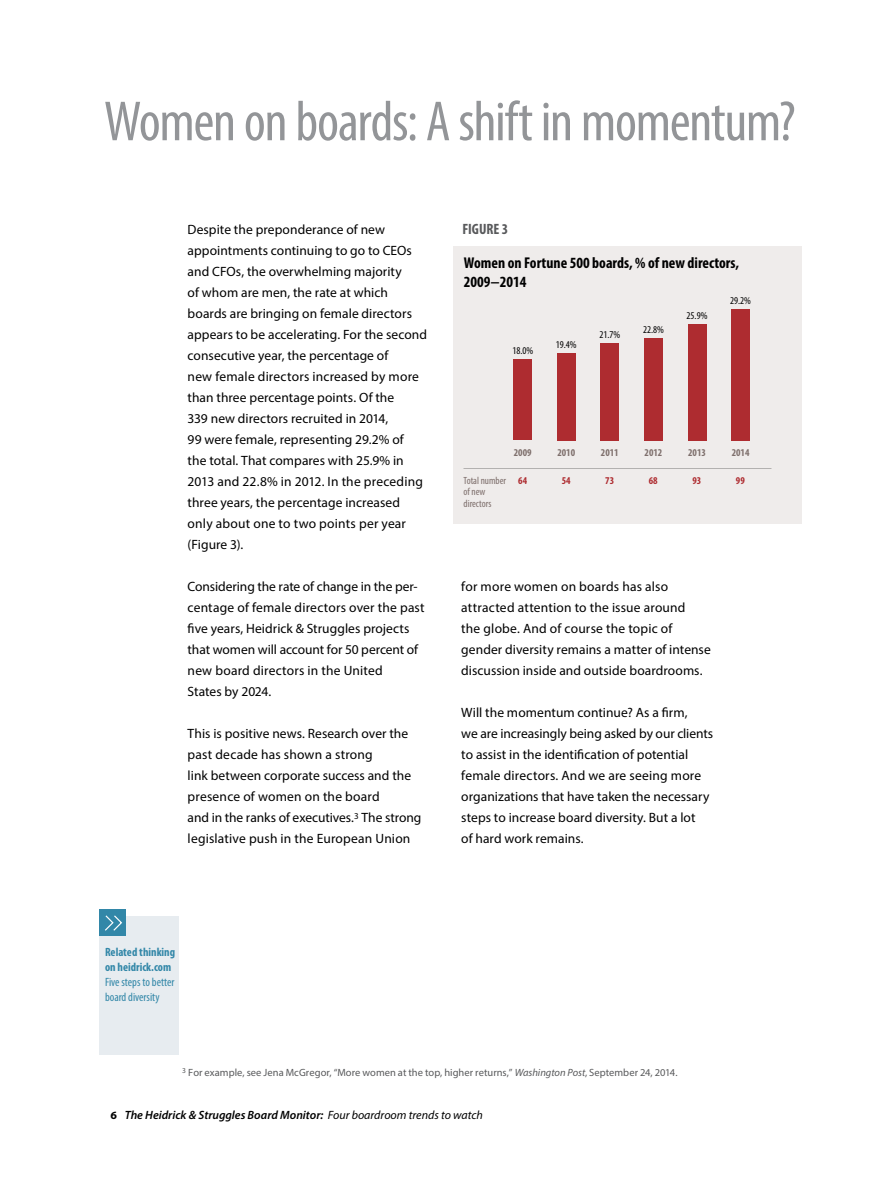
<style>
.page{position:relative;width:893px;height:1188px;background:#fff}
.page>*{position:absolute;margin:0;border:0;box-sizing:border-box;transform-origin:0 0}
.t1{font:condensed 57px "Myriad Pro";letter-spacing:-.02em;color:#939598}
.t2{font:700 condensed 15.6px/18.8px "Myriad Pro";color:#000}
.t3{font:700 condensed 15px "Myriad Pro";color:#58595b}
.t4{font:13.5px/21px "Myriad Pro";letter-spacing:.005em;color:#000}
.t5{font:italic 600 12px "Myriad Pro";color:#000}
.t6{font:condensed 12px/15px "Myriad Pro";color:#3287a8}
.t7{font:700 condensed 12px/15px "Myriad Pro";color:#3287a8}
.t8{font:10.5px "Myriad Pro";letter-spacing:.005em;color:#58595b}
.t9{font:condensed 10.5px "Myriad Pro";color:#000}
.t10{font:condensed 10.5px/11.7px "Myriad Pro";color:#7e6f6c}
.t11{font:700 condensed 10.5px "Myriad Pro";color:#7e6f6c}
.t12{font:700 condensed 10.5px "Myriad Pro";color:#ae2c30}
.s1{font-weight:700;color:#ae2c30}
.s2{font-style:italic}
.s3{font-weight:700;font-style:normal}
.s4{font-weight:400}
</style>
<div class="page">
<div style="left:100px;top:916px;width:79px;height:139px;background:#e7ecf0"></div>
<div style="left:100px;top:910px;width:26px;height:26px;background:#3287a8"></div>
<svg style="left:105px;top:915px;width:17px;height:16px"></svg>
<div style="left:453px;top:246px;width:349px;height:278px;background:#efeceb"></div>
<div style="left:514px;top:360px;width:18px;height:80px;background:#ae2c30"></div>
<div style="left:557px;top:353px;width:18px;height:87px;background:#ae2c30"></div>
<div style="left:601px;top:343px;width:18px;height:97px;background:#ae2c30"></div>
<div style="left:644px;top:338px;width:19px;height:102px;background:#ae2c30"></div>
<div style="left:688px;top:324px;width:18px;height:116px;background:#ae2c30"></div>
<div style="left:731px;top:309px;width:19px;height:131px;background:#ae2c30"></div>
<h1 class="t1" style="left:104px;top:87px;width:693px">Women on boards: A shift in momentum?</h1>
<p class="t4" style="left:188px;top:218px;width:241px">Despite the preponderance of new appointments continuing to go to CEOs and CFOs, the overwhelming majority<br>of whom are men, the rate at which boards are bringing on female directors appears to be accelerating. For the second consecutive year, the percentage of<br>new female directors increased by more than three percentage points. Of the<br>339 new directors recruited in 2014,<br>99 were female, representing 29.2% of<br>the total. That compares with 25.9% in 2013 and 22.8% in 2012. In the preceding three years, the percentage increased only about one to two points per year (Figure 3).</p>
<p class="t4" style="left:188px;top:575px;width:239px">Considering the rate of change in the per&shy;centage of female directors over the past five years, Heidrick &amp; Struggles projects that women will account for 50 percent of new board directors in the United<br>States by 2024.</p>
<p class="t4" style="left:188px;top:723px;width:235px">This is positive news. Research over the past decade has shown a strong<br>link between corporate success and the presence of women on the board<br>and in the ranks of executives.<sup>3</sup> The strong legislative push in the European Union</p>
<p class="t3" style="left:462px;top:219px;width:47px">FIGURE 3</p>
<p class="t2" style="left:464px;top:253px;width:277px">Women on Fortune 500 boards, % of new directors,<br>2009−2014</p>
<p class="t9" style="left:512px;top:345px;width:22px">18.0%</p>
<p class="t9" style="left:556px;top:338px;width:22px">19.4%</p>
<p class="t9" style="left:599px;top:328px;width:22px">21.7%</p>
<p class="t9" style="left:643px;top:323px;width:22px">22.8%</p>
<p class="t9" style="left:687px;top:309px;width:22px">25.9%</p>
<p class="t9" style="left:730px;top:294px;width:22px">29.2%</p>
<p class="t11" style="left:514px;top:445px;width:19px">2009</p>
<p class="t11" style="left:557px;top:445px;width:19px">2010</p>
<p class="t11" style="left:601px;top:445px;width:19px">2011</p>
<p class="t11" style="left:644px;top:445px;width:19px">2012</p>
<p class="t11" style="left:688px;top:445px;width:19px">2013</p>
<p class="t11" style="left:732px;top:445px;width:19px">2014</p>
<p class="t10" style="left:464px;top:474px;width:65px">Total number <span class="s1">64</span></p>
<p class="t12" style="left:562px;top:474px;width:10px">54</p>
<p class="t12" style="left:605px;top:474px;width:10px">73</p>
<p class="t12" style="left:649px;top:474px;width:10px">68</p>
<p class="t12" style="left:692px;top:474px;width:10px">93</p>
<p class="t12" style="left:736px;top:474px;width:10px">99</p>
<p class="t10" style="left:464px;top:486px;width:29px">of new directors</p>
<p class="t4" style="left:461px;top:575px;width:251px">for more women on boards has also attracted attention to the issue around<br>the globe. And of course the topic of gender diversity remains a matter of intense discussion inside and outside boardrooms.</p>
<p class="t4" style="left:461px;top:701px;width:253px">Will the momentum continue? As a firm,<br>we are increasingly being asked by our clients to assist in the identification of potential female directors. And we are seeing more organizations that have taken the necessary steps to increase board diversity. But a lot<br>of hard work remains.</p>
<p class="t7" style="left:105px;top:944px;width:72px">Related thinking on heidrick.com</p>
<p class="t6" style="left:105px;top:975px;width:71px">Five steps to better board diversity</p>
<p class="t8" style="left:182px;top:1066px;width:497px"><sup>3</sup> For example, see Jena McGregor, “More women at the top, higher returns,” <span class="s2">Washington Post</span>, September 24, 2014.</p>
<p class="t5" style="left:111px;top:1107px;width:374px"><span class="s3">6</span> The Heidrick &amp; Struggles Board Monitor: <span class="s4">Four boardroom trends to watch</span></p>
</div>
